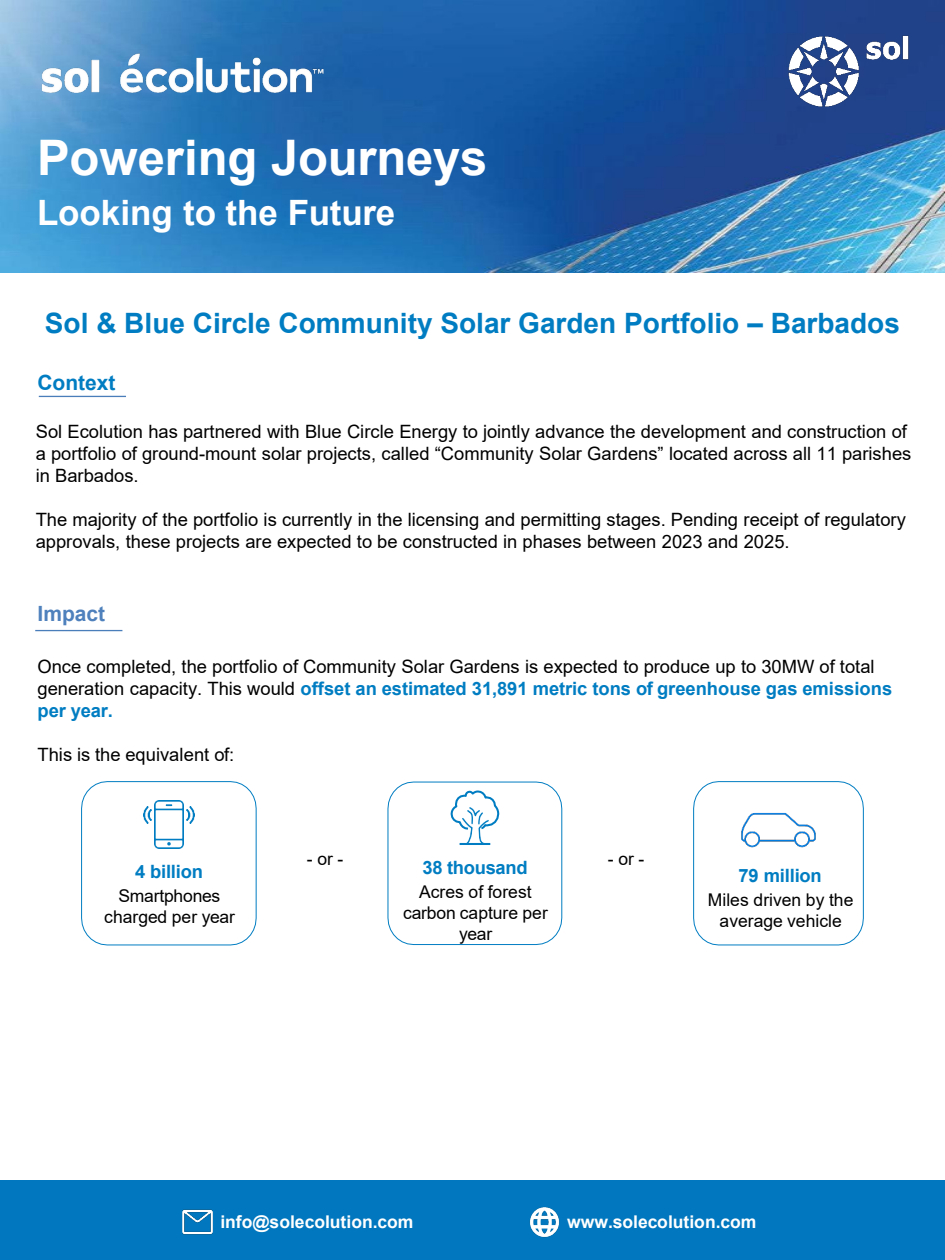
<style>
.page{position:relative;width:945px;height:1260px;background:#fff}
.page>*{position:absolute;margin:0;border:0;box-sizing:border-box;transform-origin:0 0}
.t1{font:700 49px "Arial";color:#fff}
.t2{font:700 35px "Arial";color:#fff}
.t3{font:700 28px "Arial";color:#007dc2}
.t4{font:700 21px "Arial";color:#007dc2}
.t5{font:700 21px "Arial";color:#4f81bd}
.t6{font:18.38px/22.1px "Arial";color:#000}
.t7{font:700 18.38px "Arial";letter-spacing:-.015em;color:#007dc2}
.t8{font:17.5px/21px "Arial";color:#000;text-align:center}
.t9{font:700 17.5px "Arial";color:#fff}
.s1{font-weight:700;color:#007dc2}
</style>
<div class="page">
<img style="left:0;top:0;width:945px;height:273px">
<div style="left:0;top:1181px;width:945px;height:79px;background:#0077be"></div>
<img style="left:27px;top:0;width:309px;height:231px">
<img style="left:774px;top:0;width:150px;height:147px">
<svg style="left:81px;top:781px;width:176px;height:165px"></svg>
<svg style="left:387px;top:781px;width:176px;height:164px"></svg>
<svg style="left:693px;top:781px;width:171px;height:165px"></svg>
<img style="left:733px;top:785px;width:91px;height:91px">
<img style="left:182px;top:1209px;width:31px;height:26px">
<img style="left:529px;top:1207px;width:31px;height:31px">
<hr style="left:39px;top:396px;width:87px;height:1px;background:#4a7ebb">
<hr style="left:35px;top:630px;width:87px;height:1px;background:#4a7ebb">
<h2 class="t1" style="left:37px;top:124px;width:452px">Powering Journeys</h2>
<p class="t2" style="left:37px;top:188px;width:360px">Looking to the Future</p>
<p class="t3" style="left:45px;top:304px;width:857px">Sol &amp; Blue Circle Community Solar Garden Portfolio – Barbados</p>
<p class="t4" style="left:38px;top:368px;width:80px">Context</p>
<p class="t6" style="left:36px;top:420px;width:877px">Sol Ecolution has partnered with Blue Circle Energy to jointly advance the development and construction of a portfolio of ground-mount solar projects, called “Community Solar Gardens” located across all 11 parishes in Barbados.</p>
<p class="t6" style="left:36px;top:508px;width:872px">The majority of the portfolio is currently in the licensing and permitting stages. Pending receipt of regulatory approvals, these projects are expected to be constructed in phases between 2023 and 2025.</p>
<p class="t5" style="left:38px;top:599px;width:69px">Impact</p>
<p class="t6" style="left:38px;top:655px;width:856px">Once completed, the portfolio of Community Solar Gardens is expected to produce up to 30MW of total generation capacity. This would <span class="s1">offset an estimated 31,891 metric tons of greenhouse gas emissions per year.</span></p>
<p class="t6" style="left:38px;top:743px;width:198px">This is the equivalent of:</p>
<p class="t7" style="left:135px;top:859px;width:69px">4 billion</p>
<p class="t8" style="left:104px;top:885px;width:132px">Smartphones charged per year</p>
<p class="t8" style="left:307px;top:848px;width:38px">-or-</p>
<p class="t8" style="left:608px;top:848px;width:38px">-or-</p>
<p class="t7" style="left:423px;top:855px;width:106px">38 thousand</p>
<p class="t8" style="left:403px;top:881px;width:146px">Acres of forest carbon capture per year</p>
<p class="t7" style="left:739px;top:863px;width:85px">79 million</p>
<p class="t8" style="left:708px;top:890px;width:147px">Miles driven by the average vehicle</p>
<p class="t9" style="left:220px;top:1210px;width:195px">info@solecolution.com</p>
<p class="t9" style="left:567px;top:1210px;width:191px">www.solecolution.com</p>
</div>
